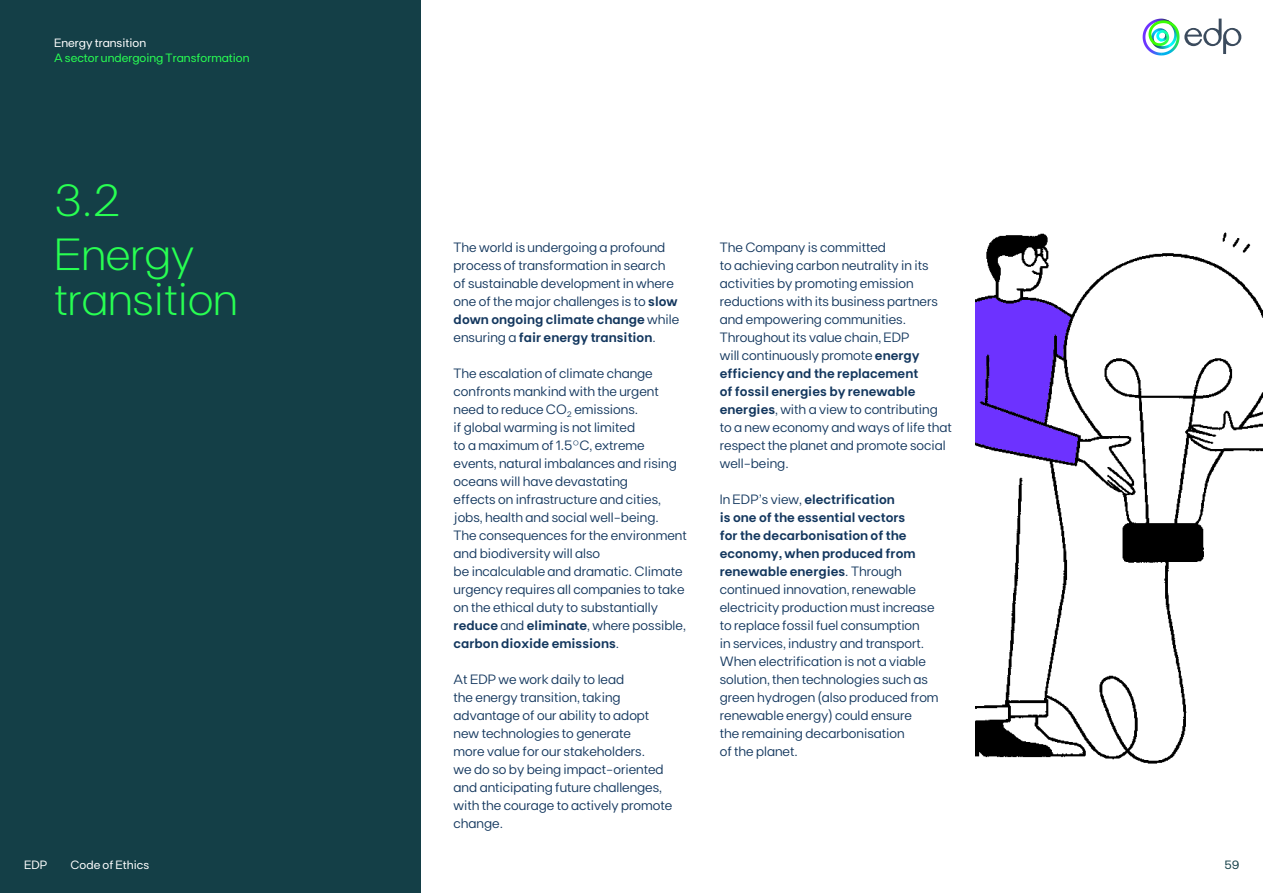
<style>
.page{position:relative;width:1263px;height:893px;background:#fff}
.page>*{position:absolute;margin:0;border:0;box-sizing:border-box;transform-origin:0 0}
.t1{font:300 45px/54px "FT Base";color:#28ff52}
.t2{font:13.5px/18px "FT Base";color:#13375e}
.t3{font:12px "FT Base";color:#fff}
.t4{font:12px "FT Base";color:#28ff52}
.t5{font:12px "FT Base";color:#143f47}
.s1{font-weight:600}
</style>
<div class="page">
<div style="left:0;top:0;width:421px;height:893px;background:#143f47"></div>
<svg style="left:1184px;top:19px;width:57px;height:35px"></svg>
<svg style="left:1142px;top:19px;width:32px;height:36px"></svg>
<img style="left:976px;top:232px;width:287px;height:532px">
<p class="t3" style="left:54px;top:36px;width:94px">Energy transition</p>
<p class="t4" style="left:54px;top:51px;width:197px">A sector undergoing Transformation</p>
<h1 class="t1" style="left:54px;top:173px;width:142px">3.2<br>Energy</h1>
<h1 class="t1" style="left:54px;top:272px;width:185px">transition</h1>
<p class="t2" style="left:454px;top:238px;width:227px">The world is undergoing a profound process of transformation in search of sustainable development in where one of the major challenges is to <span class="s1">slow down ongoing climate change</span> while ensuring a <span class="s1">fair energy transition</span>.</p>
<p class="t2" style="left:454px;top:364px;width:235px">The escalation of climate change confronts mankind with the urgent need to reduce CO<sub>2</sub> emissions.<br>if global warming is not limited<br>to a maximum of 1.5°C, extreme events, natural imbalances and rising oceans will have devastating<br>effects on infrastructure and cities, jobs, health and social well‑being.<br>The consequences for the environment and biodiversity will also<br>be incalculable and dramatic. Climate urgency requires all companies to take on the ethical duty to substantially <span class="s1">reduce</span> and <span class="s1">eliminate</span>, where possible, <span class="s1">carbon dioxide emissions</span>.</p>
<p class="t2" style="left:454px;top:670px;width:220px">At EDP we work daily to lead<br>the energy transition, taking advantage of our ability to adopt new technologies to generate<br>more value for our stakeholders.<br>we do so by being impact-oriented and anticipating future challenges, with the courage to actively promote change.</p>
<p class="t2" style="left:720px;top:238px;width:234px">The Company is committed<br>to achieving carbon neutrality in its activities by promoting emission reductions with its business partners and empowering communities.<br>Throughout its value chain, EDP<br>will continuously promote <span class="s1">energy efficiency and the replacement<br>of fossil energies by renewable energies</span>, with a view to contributing to a new economy and ways of life that respect the planet and promote social well‑being.</p>
<p class="t2" style="left:720px;top:490px;width:220px">In EDP’s view, <span class="s1">electrification<br>is one of the essential vectors<br>for the decarbonisation of the economy, when produced from renewable energies</span>. Through continued innovation, renewable electricity production must increase to replace fossil fuel consumption<br>in services, industry and transport.<br>When electrification is not a viable solution, then technologies such as green hydrogen (also produced from renewable energy) could ensure<br>the remaining decarbonisation<br>of the planet.</p>
<p class="t3" style="left:24px;top:858px;width:25px">EDP</p>
<p class="t3" style="left:70px;top:858px;width:80px">Code of Ethics</p>
<p class="t5" style="left:1224px;top:858px;width:17px">59</p>
</div>
